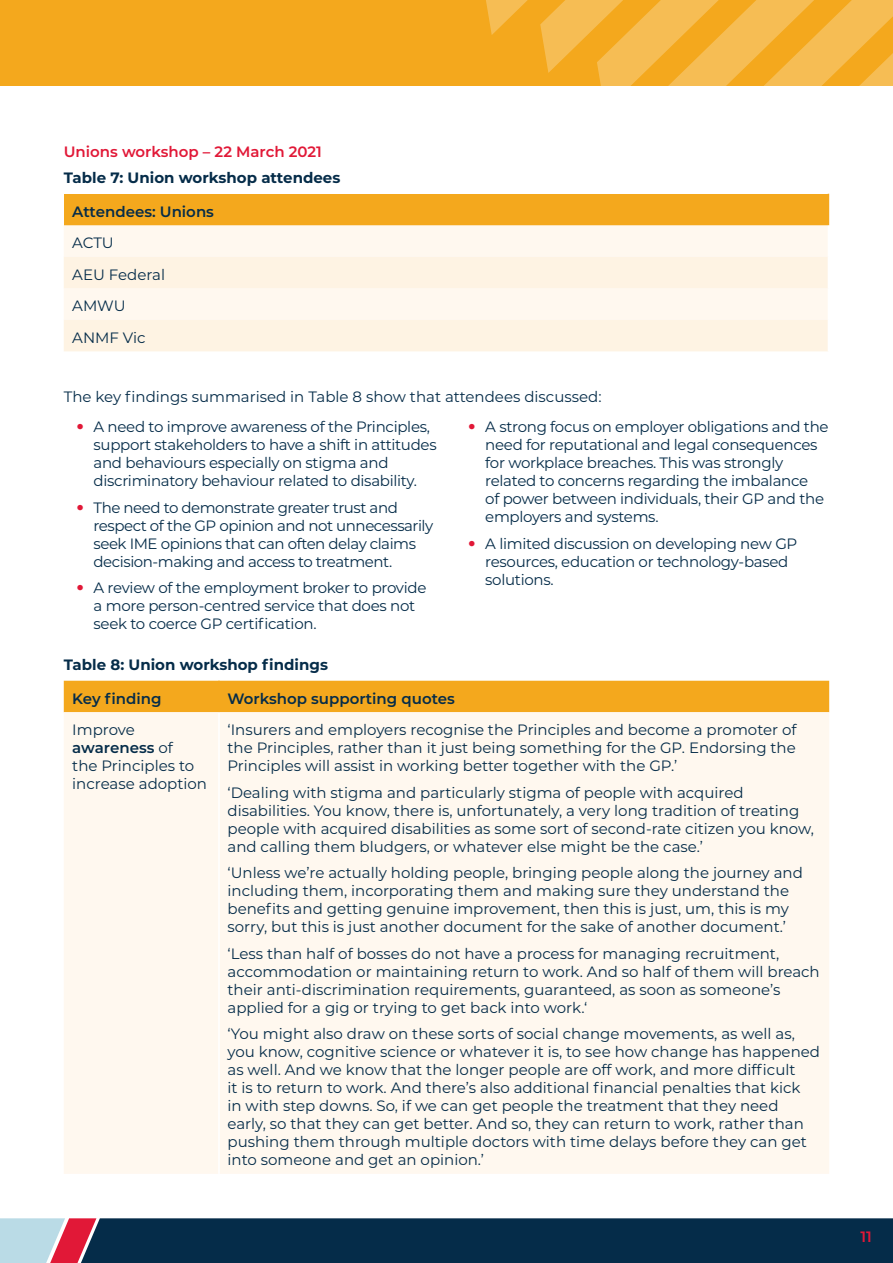
<style>
.page{position:relative;width:893px;height:1263px;background:#fff}
.page>*{position:absolute;margin:0;border:0;box-sizing:border-box;transform-origin:0 0}
.t1{font:15px/18px "Montserrat";color:#052c49}
.t2{font:15px/18px "Montserrat";letter-spacing:-.02em;color:#052c49}
.t3{font:15px/18px "Montserrat";letter-spacing:-.03em;color:#052c49}
.t4{font:700 15px "Montserrat";color:#052c49}
.t5{font:600 15px "Montserrat";color:#052c49}
.P_Numbers{font:600 15px "Montserrat";color:#e11837}
.s1{font-family:"ITC Avant Garde Std";font-weight:700;font-stretch:condensed;color:#e11837}
.s2{font-weight:600}
</style>
<div class="page">
<div style="left:0;top:0;width:893px;height:85px;background:#f4a81d"></div>
<svg style="left:0;top:1218px;width:893px;height:45px;background:#1a3955"></svg>
<svg style="left:366px;top:0;width:527px;height:226px"></svg>
<div style="left:64px;top:194px;width:764px;height:31px;background:#f4a81d"></div>
<div style="left:64px;top:225px;width:764px;height:32px;background:#fff8ef"></div>
<svg style="left:64px;top:257px;width:764px;height:94px;fill:#fef3e3"></svg>
<hr style="left:828px;top:194px;width:1px;height:31px;background:#f4a81d">
<hr style="left:828px;top:225px;width:1px;height:32px;background:#fff">
<div style="left:64px;top:681px;width:765px;height:31px;background:#f4a81d"></div>
<div style="left:64px;top:712px;width:765px;height:462px;background:#fff8ef"></div>
<hr style="left:218px;top:681px;width:2px;height:31px;background:#f4a81d">
<hr style="left:218px;top:712px;width:2px;height:462px;background:#fff">
<h4 class="P_Numbers" style="left:64px;top:141px;width:260px">Unions workshop – 22 March 2021</h4>
<p class="t4" style="left:64px;top:167px;width:278px">Table 7: Union workshop attendees</p>
<p class="t5" style="left:72px;top:201px;width:143px">Attendees: Unions</p>
<p class="t1" style="left:72px;top:233px;width:43px">ACTU</p>
<p class="t1" style="left:72px;top:265px;width:94px">AEU Federal</p>
<p class="t1" style="left:72px;top:296px;width:55px">AMWU</p>
<p class="t1" style="left:72px;top:328px;width:75px">ANMF Vic</p>
<p class="t1" style="left:64px;top:387px;width:539px">The key findings summarised in Table 8 show that attendees discussed:</p>
<p class="t2" style="left:94px;top:417px;width:345px;text-indent:-17px"><span class="s1">•</span> A need to improve awareness of the Principles, support stakeholders to have a shift in attitudes and behaviours especially on stigma and discriminatory behaviour related to disability.</p>
<p class="t3" style="left:94px;top:498px;width:341px;text-indent:-17px"><span class="s1">•</span> The need to demonstrate greater trust and respect of the GP opinion and not unnecessarily seek IME opinions that can often delay claims decision-making and access to treatment.</p>
<p class="t2" style="left:94px;top:578px;width:334px;text-indent:-17px"><span class="s1">•</span> A review of the employment broker to provide a more person-centred service that does not seek to coerce GP certification.</p>
<p class="t2" style="left:485px;top:417px;width:345px;text-indent:-17px"><span class="s1">•</span> A strong focus on employer obligations and the need for reputational and legal consequences for workplace breaches. This was strongly related to concerns regarding the imbalance<br>of power between individuals, their GP and the employers and systems.</p>
<p class="t2" style="left:485px;top:534px;width:314px;text-indent:-17px"><span class="s1">•</span> A limited discussion on developing new GP resources, education or technology-based solutions.</p>
<p class="t4" style="left:64px;top:654px;width:266px">Table 8: Union workshop findings</p>
<p class="t5" style="left:72px;top:688px;width:91px">Key finding</p>
<p class="t5" style="left:227px;top:688px;width:229px">Workshop supporting quotes</p>
<p class="t1" style="left:72px;top:720px;width:136px">Improve <span class="s2">awareness</span> of<br>the Principles to increase adoption</p>
<p class="t1" style="left:227px;top:720px;width:571px;text-align:justify">‘Insurers and employers recognise the Principles and become a promoter of the Principles, rather than it just being something for the GP. Endorsing the Principles will assist in working better together with the GP.’</p>
<p class="t1" style="left:227px;top:783px;width:588px">‘Dealing with stigma and particularly stigma of people with acquired disabilities. You know, there is, unfortunately, a very long tradition of treating people with acquired disabilities as some sort of second-rate citizen you know, and calling them bludgers, or whatever else might be the case.’</p>
<p class="t1" style="left:227px;top:863px;width:577px">‘Unless we’re actually holding people, bringing people along the journey and including them, incorporating them and making sure they understand the benefits and getting genuine improvement, then this is just, um, this is my sorry, but this is just another document for the sake of another document.’</p>
<p class="t1" style="left:227px;top:944px;width:594px">‘Less than half of bosses do not have a process for managing recruitment, accommodation or maintaining return to work. And so half of them will breach their anti-discrimination requirements, guaranteed, as soon as someone’s applied for a gig or trying to get back into work.‘</p>
<p class="t1" style="left:227px;top:1024px;width:594px">‘You might also draw on these sorts of social change movements, as well as, you know, cognitive science or whatever it is, to see how change has happened as well. And we know that the longer people are off work, and more difficult<br>it is to return to work. And there’s also additional financial penalties that kick<br>in with step downs. So, if we can get people the treatment that they need early, so that they can get better. And so, they can return to work, rather than pushing them through multiple doctors with time delays before they can get into someone and get an opinion.’</p>
<p class="P_Numbers" style="left:860px;top:1226px;width:13px">11</p>
</div>
